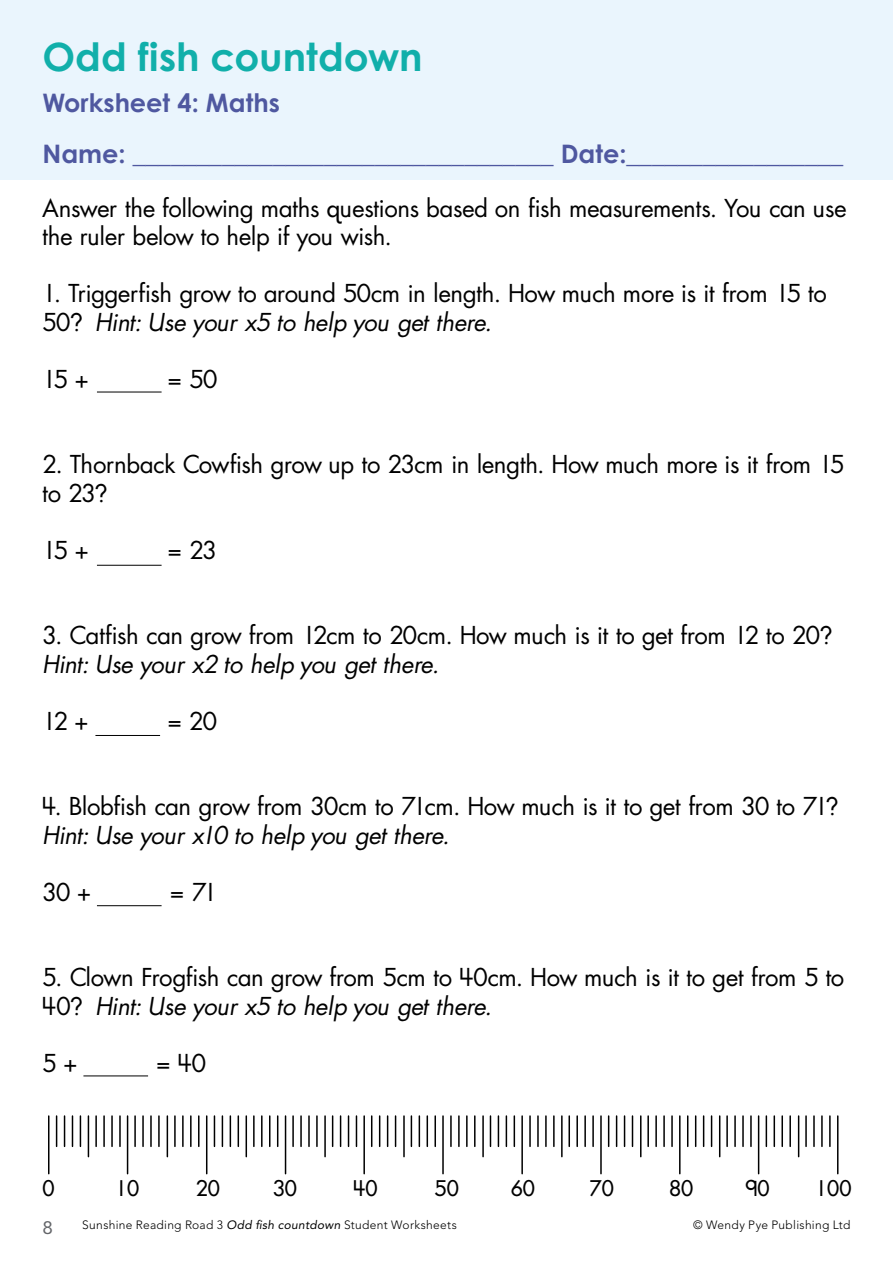
<style>
.page{position:relative;width:893px;height:1263px;background:#fff}
.page>*{position:absolute;margin:0;border:0;box-sizing:border-box;transform-origin:0 0}
.t1{font:700 39px "Century Gothic Pro";color:#11afaa}
.t2{font:700 25.5px/51px "Century Gothic Pro";color:#4f58a0}
.t3{font:24px/28.5px "US Asunshine";letter-spacing:-.005em;color:#000}
.t4{font:italic 24px "US Asunshine";color:#000}
.t5{font:21px "US Asunshine";color:#000}
.t6{font:18px "Avenir LT Std";color:#636569;scale:1.05 1}
.t7{font:300 12px "Avenir LT Std";letter-spacing:.025em;color:#000}
.s1{font-style:italic}
.s2{font-weight:400;font-style:italic}
</style>
<div class="page">
<div style="left:0;top:0;width:893px;height:179px;background:#eaf5fd"></div>
<hr style="left:48px;top:1116px;width:1px;height:58px;background:#000">
<hr style="left:88px;top:1116px;width:1px;height:41px;background:#000">
<hr style="left:56px;top:1116px;width:1px;height:30px;background:#000">
<hr style="left:64px;top:1116px;width:1px;height:30px;background:#000">
<hr style="left:72px;top:1116px;width:1px;height:30px;background:#000">
<hr style="left:80px;top:1116px;width:1px;height:30px;background:#000">
<hr style="left:95px;top:1116px;width:2px;height:30px;background:#000">
<hr style="left:103px;top:1116px;width:2px;height:30px;background:#000">
<hr style="left:111px;top:1116px;width:2px;height:30px;background:#000">
<hr style="left:119px;top:1116px;width:2px;height:30px;background:#000">
<hr style="left:134px;top:1116px;width:2px;height:30px;background:#000">
<hr style="left:142px;top:1116px;width:2px;height:30px;background:#000">
<hr style="left:150px;top:1116px;width:2px;height:30px;background:#000">
<hr style="left:158px;top:1116px;width:2px;height:30px;background:#000">
<hr style="left:174px;top:1116px;width:2px;height:30px;background:#000">
<hr style="left:182px;top:1116px;width:2px;height:30px;background:#000">
<hr style="left:190px;top:1116px;width:2px;height:30px;background:#000">
<hr style="left:198px;top:1116px;width:2px;height:30px;background:#000">
<hr style="left:214px;top:1116px;width:1px;height:30px;background:#000">
<hr style="left:222px;top:1116px;width:1px;height:30px;background:#000">
<hr style="left:230px;top:1116px;width:1px;height:30px;background:#000">
<hr style="left:238px;top:1116px;width:1px;height:30px;background:#000">
<hr style="left:253px;top:1116px;width:2px;height:30px;background:#000">
<hr style="left:261px;top:1116px;width:2px;height:30px;background:#000">
<hr style="left:269px;top:1116px;width:1px;height:30px;background:#000">
<hr style="left:277px;top:1116px;width:1px;height:30px;background:#000">
<hr style="left:292px;top:1116px;width:2px;height:30px;background:#000">
<hr style="left:300px;top:1116px;width:2px;height:30px;background:#000">
<hr style="left:308px;top:1116px;width:2px;height:30px;background:#000">
<hr style="left:316px;top:1116px;width:2px;height:30px;background:#000">
<hr style="left:332px;top:1116px;width:1px;height:30px;background:#000">
<hr style="left:340px;top:1116px;width:1px;height:30px;background:#000">
<hr style="left:348px;top:1116px;width:1px;height:30px;background:#000">
<hr style="left:356px;top:1116px;width:1px;height:30px;background:#000">
<hr style="left:371px;top:1116px;width:1px;height:30px;background:#000">
<hr style="left:379px;top:1116px;width:1px;height:30px;background:#000">
<hr style="left:387px;top:1116px;width:1px;height:30px;background:#000">
<hr style="left:395px;top:1116px;width:1px;height:30px;background:#000">
<hr style="left:411px;top:1116px;width:1px;height:30px;background:#000">
<hr style="left:419px;top:1116px;width:1px;height:30px;background:#000">
<hr style="left:427px;top:1116px;width:1px;height:30px;background:#000">
<hr style="left:434px;top:1116px;width:2px;height:30px;background:#000">
<hr style="left:450px;top:1116px;width:2px;height:30px;background:#000">
<hr style="left:458px;top:1116px;width:2px;height:30px;background:#000">
<hr style="left:466px;top:1116px;width:2px;height:30px;background:#000">
<hr style="left:474px;top:1116px;width:2px;height:30px;background:#000">
<hr style="left:490px;top:1116px;width:1px;height:30px;background:#000">
<hr style="left:498px;top:1116px;width:1px;height:30px;background:#000">
<hr style="left:506px;top:1116px;width:1px;height:30px;background:#000">
<hr style="left:514px;top:1116px;width:1px;height:30px;background:#000">
<hr style="left:529px;top:1116px;width:2px;height:30px;background:#000">
<hr style="left:537px;top:1116px;width:2px;height:30px;background:#000">
<hr style="left:545px;top:1116px;width:2px;height:30px;background:#000">
<hr style="left:553px;top:1116px;width:2px;height:30px;background:#000">
<hr style="left:568px;top:1116px;width:2px;height:30px;background:#000">
<hr style="left:576px;top:1116px;width:2px;height:30px;background:#000">
<hr style="left:584px;top:1116px;width:2px;height:30px;background:#000">
<hr style="left:592px;top:1116px;width:2px;height:30px;background:#000">
<hr style="left:608px;top:1116px;width:1px;height:30px;background:#000">
<hr style="left:616px;top:1116px;width:1px;height:30px;background:#000">
<hr style="left:624px;top:1116px;width:1px;height:30px;background:#000">
<hr style="left:632px;top:1116px;width:1px;height:30px;background:#000">
<hr style="left:647px;top:1116px;width:2px;height:30px;background:#000">
<hr style="left:655px;top:1116px;width:2px;height:30px;background:#000">
<hr style="left:663px;top:1116px;width:2px;height:30px;background:#000">
<hr style="left:671px;top:1116px;width:2px;height:30px;background:#000">
<hr style="left:687px;top:1116px;width:1px;height:30px;background:#000">
<hr style="left:695px;top:1116px;width:1px;height:30px;background:#000">
<hr style="left:703px;top:1116px;width:1px;height:30px;background:#000">
<hr style="left:711px;top:1116px;width:1px;height:30px;background:#000">
<hr style="left:726px;top:1116px;width:2px;height:30px;background:#000">
<hr style="left:734px;top:1116px;width:2px;height:30px;background:#000">
<hr style="left:742px;top:1116px;width:2px;height:30px;background:#000">
<hr style="left:750px;top:1116px;width:2px;height:30px;background:#000">
<hr style="left:766px;top:1116px;width:1px;height:30px;background:#000">
<hr style="left:773px;top:1116px;width:2px;height:30px;background:#000">
<hr style="left:781px;top:1116px;width:2px;height:30px;background:#000">
<hr style="left:789px;top:1116px;width:2px;height:30px;background:#000">
<hr style="left:805px;top:1116px;width:2px;height:30px;background:#000">
<hr style="left:813px;top:1116px;width:2px;height:30px;background:#000">
<hr style="left:821px;top:1116px;width:2px;height:30px;background:#000">
<hr style="left:829px;top:1116px;width:2px;height:30px;background:#000">
<hr style="left:167px;top:1116px;width:1px;height:41px;background:#000">
<hr style="left:246px;top:1116px;width:1px;height:41px;background:#000">
<hr style="left:324px;top:1116px;width:2px;height:41px;background:#000">
<hr style="left:403px;top:1116px;width:2px;height:41px;background:#000">
<hr style="left:482px;top:1116px;width:2px;height:41px;background:#000">
<hr style="left:561px;top:1116px;width:2px;height:41px;background:#000">
<hr style="left:640px;top:1116px;width:1px;height:41px;background:#000">
<hr style="left:719px;top:1116px;width:1px;height:41px;background:#000">
<hr style="left:798px;top:1116px;width:1px;height:41px;background:#000">
<hr style="left:127px;top:1116px;width:1px;height:58px;background:#000">
<hr style="left:206px;top:1116px;width:1px;height:58px;background:#000">
<hr style="left:285px;top:1116px;width:1px;height:58px;background:#000">
<hr style="left:363px;top:1116px;width:2px;height:58px;background:#000">
<hr style="left:442px;top:1116px;width:2px;height:58px;background:#000">
<hr style="left:521px;top:1116px;width:2px;height:58px;background:#000">
<hr style="left:600px;top:1116px;width:2px;height:58px;background:#000">
<hr style="left:679px;top:1116px;width:1px;height:58px;background:#000">
<hr style="left:758px;top:1116px;width:1px;height:58px;background:#000">
<hr style="left:837px;top:1116px;width:1px;height:58px;background:#000">
<hr style="left:97px;top:392px;width:65px;height:1px;background:#000">
<hr style="left:97px;top:565px;width:65px;height:1px;background:#000">
<hr style="left:95px;top:735px;width:65px;height:1px;background:#000">
<hr style="left:97px;top:905px;width:65px;height:1px;background:#000">
<hr style="left:83px;top:1075px;width:65px;height:1px;background:#000">
<h1 class="t1" style="left:43px;top:33px;width:382px">Odd fish countdown</h1>
<p class="t2" style="left:43px;top:77px;width:802px">Worksheet 4: Maths<br>Name: _________________________________ Date:_________________</p>
<p class="t3" style="left:43px;top:193px;width:805px">Answer the following maths questions based on fish measurements. You can use the ruler below to help if you wish.</p>
<p class="t3" style="left:43px;top:279px;width:786px">1. Triggerfish grow to around 50cm in length. How much more is it from 15 to<br>50? <span class="s1">Hint: Use your x5 to help you get there.</span></p>
<p class="t3" style="left:43px;top:364px;width:48px">15 +</p>
<p class="t3" style="left:168px;top:364px;width:50px">= 50</p>
<p class="t3" style="left:43px;top:450px;width:803px">2. Thornback Cowfish grow up to 23cm in length. How much more is it from 15 to 23?</p>
<p class="t3" style="left:43px;top:535px;width:48px">15 +</p>
<p class="t3" style="left:168px;top:535px;width:50px">= 23</p>
<p class="t3" style="left:43px;top:621px;width:789px">3. Catfish can grow from 12cm to 20cm. How much is it to get from 12 to 20?</p>
<p class="t4" style="left:43px;top:647px;width:398px">Hint: Use your x2 to help you get there.</p>
<p class="t3" style="left:43px;top:706px;width:48px">12 +</p>
<p class="t3" style="left:168px;top:706px;width:50px">= 20</p>
<p class="t3" style="left:43px;top:792px;width:795px">4. Blobfish can grow from 30cm to 71cm. How much is it to get from 30 to 71?</p>
<p class="t4" style="left:43px;top:818px;width:409px">Hint: Use your x10 to help you get there.</p>
<p class="t3" style="left:43px;top:877px;width:50px">30 +</p>
<p class="t3" style="left:171px;top:877px;width:48px">= 71</p>
<p class="t3" style="left:43px;top:963px;width:803px">5. Clown Frogfish can grow from 5cm to 40cm. How much is it to get from 5 to<br>40? <span class="s1">Hint: Use your x5 to help you get there.</span></p>
<p class="t3" style="left:43px;top:1048px;width:37px">5 +</p>
<p class="t3" style="left:157px;top:1048px;width:50px">= 40</p>
<p class="t5" style="left:43px;top:1175px;width:14px">0</p>
<p class="t5" style="left:115px;top:1175px;width:26px">10</p>
<p class="t5" style="left:196px;top:1175px;width:26px">20</p>
<p class="t5" style="left:273px;top:1175px;width:26px">30</p>
<p class="t5" style="left:353px;top:1175px;width:26px">40</p>
<p class="t5" style="left:435px;top:1175px;width:26px">50</p>
<p class="t5" style="left:511px;top:1175px;width:26px">60</p>
<p class="t5" style="left:590px;top:1175px;width:26px">70</p>
<p class="t5" style="left:669px;top:1175px;width:26px">80</p>
<p class="t5" style="left:745px;top:1175px;width:26px">90</p>
<p class="t5" style="left:815px;top:1175px;width:38px">100</p>
<p class="t7" style="left:82px;top:1218px;width:376px">Sunshine Reading Road 3 <span class="s2">Odd fish countdown</span> Student Worksheets</p>
<p class="t7" style="left:693px;top:1218px;width:159px">© Wendy Pye Publishing Ltd</p>
<p class="t6" style="left:43px;top:1217px;width:12px">8</p>
</div>
